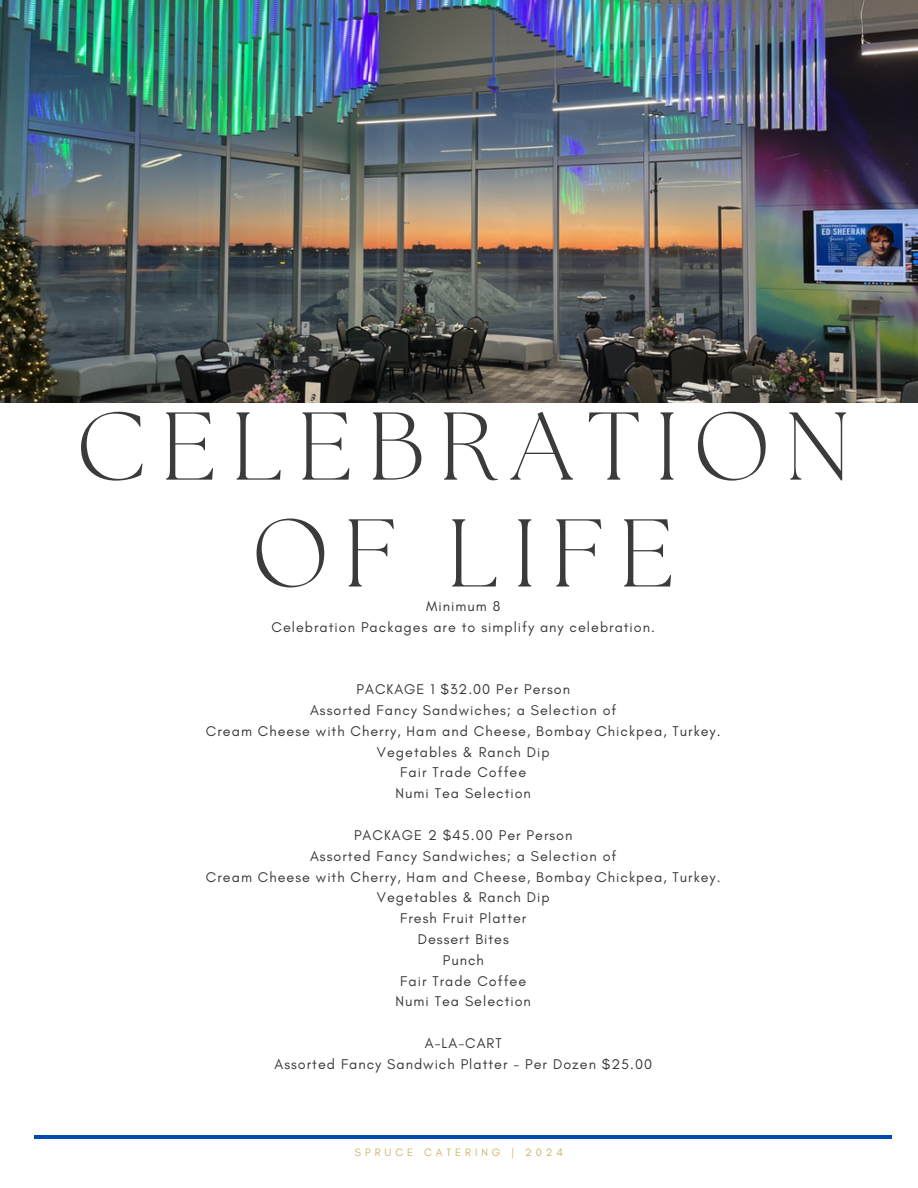
<style>
.page{position:relative;width:918px;height:1188px;background:#fff}
.page>*{position:absolute;margin:0;border:0;box-sizing:border-box;transform-origin:0 0}
.t1{font:300 96px/106.8px "The Seasons";letter-spacing:.15em;color:#3d3b3a;text-align:center}
.t2{font:14.4px/20.9px "Glacial Indifference";letter-spacing:.07em;color:#373737;text-align:center}
.t3{font:10.95px "Glacial Indifference";letter-spacing:.36em;color:#d0b264}
</style>
<div class="page">
<img style="left:0;top:0;width:918px;height:403px">
<hr style="left:35px;top:1136px;width:857px;height:3px;background:#004aad">
<h1 class="t1" style="left:76px;top:401px;width:776px">CELEBRATION<br>OF LIFE</h1>
<h2 class="t2" style="left:272px;top:596px;width:385px">Minimum 8<br>Celebration Packages are to simplify any celebration.</h2>
<h2 class="t2" style="left:206px;top:679px;width:516px">PACKAGE 1 $32.00 Per Person<br>Assorted Fancy Sandwiches; a Selection of<br>Cream Cheese with Cherry, Ham and Cheese, Bombay Chickpea, Turkey.<br>Vegetables &amp; Ranch Dip<br>Fair Trade Coffee<br>Numi Tea Selection</h2>
<h2 class="t2" style="left:206px;top:824px;width:516px">PACKAGE 2 $45.00 Per Person<br>Assorted Fancy Sandwiches; a Selection of<br>Cream Cheese with Cherry, Ham and Cheese, Bombay Chickpea, Turkey.<br>Vegetables &amp; Ranch Dip<br>Fresh Fruit Platter<br>Dessert Bites<br>Punch<br>Fair Trade Coffee<br>Numi Tea Selection</h2>
<p class="t2" style="left:274px;top:1032px;width:379px">A-LA-CART<br>Assorted Fancy Sandwich Platter - Per Dozen $25.00</p>
<h2 class="t3" style="left:355px;top:1145px;width:210px">SPRUCE CATERING | 2024</h2>
</div>
